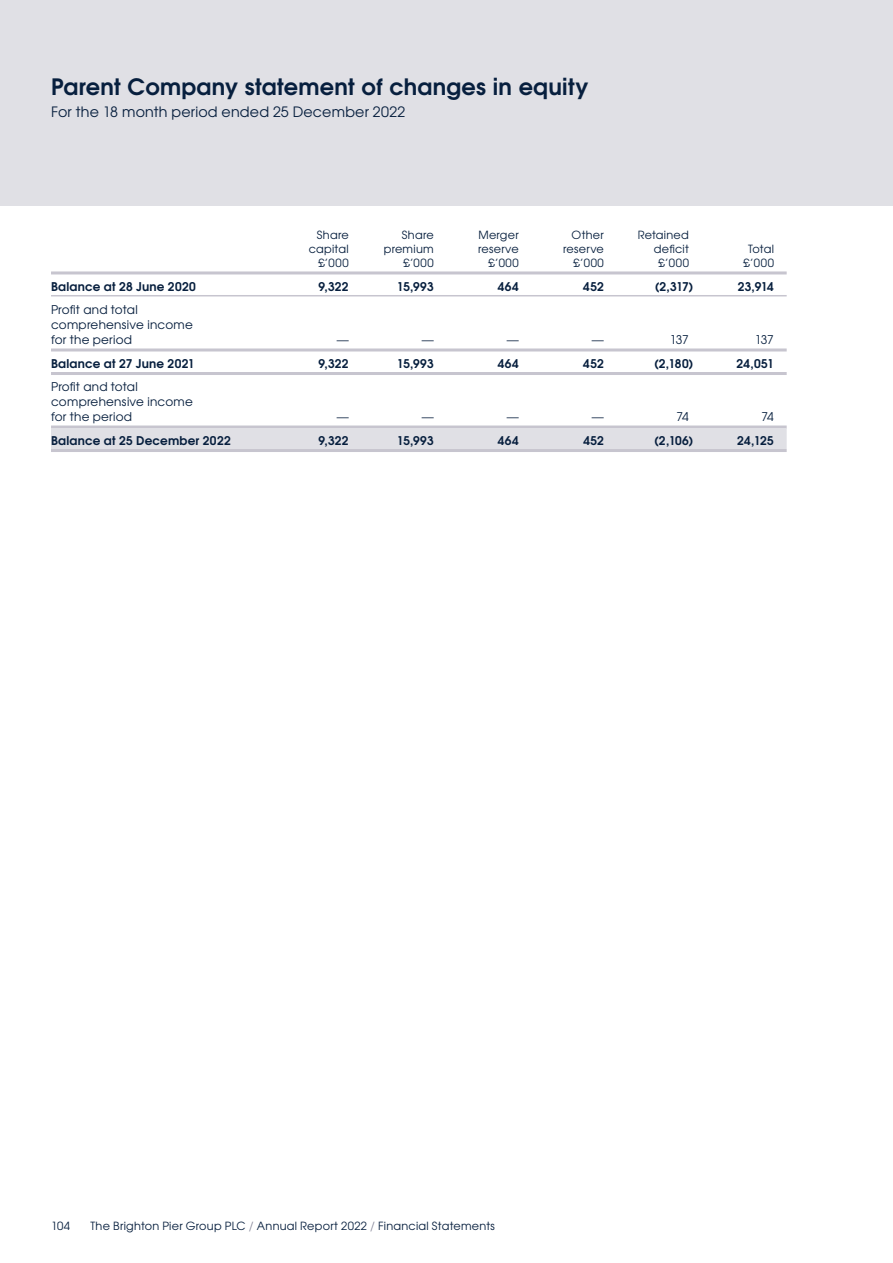
<style>
.page{position:relative;width:893px;height:1263px;background:#fff}
.page>*{position:absolute;margin:0;border:0;box-sizing:border-box;transform-origin:0 0}
.t1{font:700 22.5px "Te X Gyre Adventor";letter-spacing:.01em;color:#071f3e}
.t2{font:14.25px "Te X Gyre Adventor";letter-spacing:.015em;color:#071f3e}
.t3{font:700 12px "Te X Gyre Adventor";letter-spacing:.02em;color:#071f3e}
.t4{font:12px/15px "Te X Gyre Adventor";letter-spacing:.02em;color:#071f3e}
.t5{font:11.25px "Te X Gyre Adventor";letter-spacing:.025em;color:#071f3e}
.s1{color:#828396}
</style>
<div class="page">
<div style="left:0;top:0;width:893px;height:206px;background:#e0e0e5"></div>
<hr style="left:51px;top:271px;width:736px;height:3px;background:#c7c5cf">
<hr style="left:51px;top:295px;width:736px;height:1px;background:#c7c5cf">
<hr style="left:51px;top:348px;width:736px;height:3px;background:#c7c5cf">
<hr style="left:51px;top:372px;width:736px;height:3px;background:#c7c5cf">
<hr style="left:51px;top:425px;width:736px;height:3px;background:#c7c5cf">
<div style="left:51px;top:428px;width:736px;height:21px;background:#e0e0e5"></div>
<hr style="left:51px;top:449px;width:736px;height:3px;background:#c7c5cf">
<h1 class="t1" style="left:51px;top:67px;width:539px">Parent Company statement of changes in equity</h1>
<p class="t2" style="left:51px;top:101px;width:356px">For the 18 month period ended 25 December 2022</p>
<p class="t5" style="left:317px;top:226px;width:33px">Share</p>
<p class="t5" style="left:402px;top:226px;width:33px">Share</p>
<p class="t5" style="left:478px;top:226px;width:42px">Merger</p>
<p class="t5" style="left:572px;top:226px;width:34px">Other</p>
<p class="t5" style="left:638px;top:226px;width:52px">Retained</p>
<p class="t5" style="left:309px;top:240px;width:41px">capital</p>
<p class="t5" style="left:384px;top:240px;width:52px">premium</p>
<p class="t5" style="left:478px;top:240px;width:42px">reserve</p>
<p class="t5" style="left:563px;top:240px;width:42px">reserve</p>
<p class="t5" style="left:654px;top:240px;width:36px">deficit</p>
<p class="t5" style="left:748px;top:240px;width:27px">Total</p>
<p class="t5" style="left:318px;top:254px;width:32px">£’000</p>
<p class="t5" style="left:403px;top:254px;width:32px">£’000</p>
<p class="t5" style="left:488px;top:254px;width:32px">£’000</p>
<p class="t5" style="left:573px;top:254px;width:32px">£’000</p>
<p class="t5" style="left:658px;top:254px;width:32px">£’000</p>
<p class="t5" style="left:743px;top:254px;width:32px">£’000</p>
<p class="t3" style="left:51px;top:276px;width:146px">Balance at 28 June 2020</p>
<p class="t3" style="left:318px;top:276px;width:32px">9,322</p>
<p class="t3" style="left:397px;top:276px;width:38px">15,993</p>
<p class="t3" style="left:498px;top:276px;width:22px">464</p>
<p class="t3" style="left:583px;top:276px;width:22px">452</p>
<p class="t3" style="left:655px;top:276px;width:40px">(2,317)</p>
<p class="t3" style="left:738px;top:276px;width:38px">23,914</p>
<p class="t4" style="left:51px;top:302px;width:143px">Profit and total comprehensive income for the period</p>
<p class="t4" style="left:337px;top:332px;width:13px">—</p>
<p class="t4" style="left:422px;top:332px;width:13px">—</p>
<p class="t4" style="left:507px;top:332px;width:13px">—</p>
<p class="t4" style="left:592px;top:332px;width:13px">—</p>
<p class="t4" style="left:670px;top:332px;width:21px">137</p>
<p class="t4" style="left:755px;top:332px;width:21px">137</p>
<p class="t3" style="left:51px;top:353px;width:145px">Balance at 27 June 2021</p>
<p class="t3" style="left:318px;top:353px;width:32px">9,322</p>
<p class="t3" style="left:397px;top:353px;width:38px">15,993</p>
<p class="t3" style="left:498px;top:353px;width:22px">464</p>
<p class="t3" style="left:583px;top:353px;width:22px">452</p>
<p class="t3" style="left:654px;top:353px;width:41px">(2,180)</p>
<p class="t3" style="left:736px;top:353px;width:39px">24,051</p>
<p class="t4" style="left:51px;top:379px;width:143px">Profit and total comprehensive income for the period</p>
<p class="t4" style="left:337px;top:409px;width:13px">—</p>
<p class="t4" style="left:422px;top:409px;width:13px">—</p>
<p class="t4" style="left:507px;top:409px;width:13px">—</p>
<p class="t4" style="left:592px;top:409px;width:13px">—</p>
<p class="t4" style="left:676px;top:409px;width:14px">74</p>
<p class="t4" style="left:761px;top:409px;width:14px">74</p>
<p class="t3" style="left:51px;top:430px;width:181px">Balance at 25 December 2022</p>
<p class="t3" style="left:318px;top:430px;width:32px">9,322</p>
<p class="t3" style="left:397px;top:430px;width:38px">15,993</p>
<p class="t3" style="left:498px;top:430px;width:22px">464</p>
<p class="t3" style="left:583px;top:430px;width:22px">452</p>
<p class="t3" style="left:654px;top:430px;width:41px">(2,106)</p>
<p class="t3" style="left:737px;top:430px;width:38px">24,125</p>
<p class="t5" style="left:51px;top:1216px;width:21px">104</p>
<p class="t5" style="left:91px;top:1216px;width:406px">The Brighton Pier Group PLC <span class="s1">/</span> Annual Report 2022 <span class="s1">/</span> Financial Statements</p>
</div>
